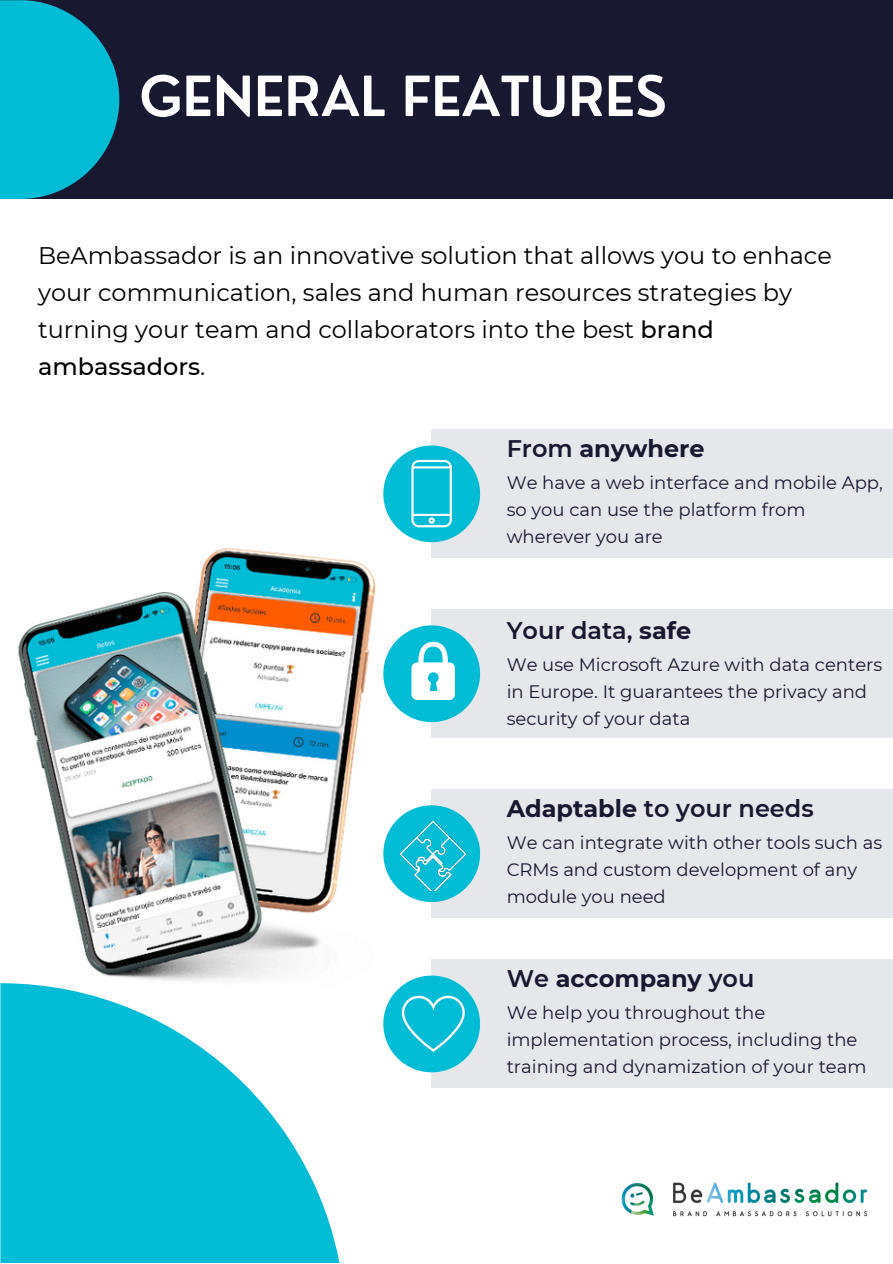
<style>
.page{position:relative;width:893px;height:1264px;background:#fff}
.page>*{position:absolute;margin:0;border:0;box-sizing:border-box;transform-origin:0 0}
.t1{font:600 54px "Nourd";color:#fff}
.t2{font:24px/37px "Montserrat";color:#000}
.t3{font:600 24px "Montserrat";color:#181830}
.t4{font:700 24px "Montserrat";color:#181830}
.t5{font:18px/27px "Montserrat";color:#181830}
.s1{font-weight:500}
.s2{font-weight:600}
.s3{font-weight:700}
</style>
<div class="page">
<div style="left:0;top:0;width:892px;height:199px;background:#181830"></div>
<svg style="left:0;top:0;width:119px;height:199px"></svg>
<img style="left:18px;top:547px;width:358px;height:434px">
<svg style="left:0;top:983px;width:340px;height:279px;fill:#00bcd4"></svg>
<div style="left:431px;top:429px;width:461px;height:129px;background:#e6e7eb"></div>
<div style="left:431px;top:609px;width:461px;height:128px;background:#e6e7eb"></div>
<div style="left:431px;top:789px;width:461px;height:128px;background:#e6e7eb"></div>
<svg style="left:383px;top:805px;width:97px;height:97px"></svg>
<svg style="left:383px;top:445px;width:97px;height:97px"></svg>
<svg style="left:383px;top:625px;width:97px;height:97px"></svg>
<img style="left:400px;top:821px;width:66px;height:69px">
<img style="left:621px;top:1182px;width:247px;height:35px">
<div style="left:431px;top:959px;width:461px;height:129px;background:#e6e7eb"></div>
<svg style="left:383px;top:975px;width:97px;height:97px"></svg>
<p class="t1" style="left:139px;top:62px;width:529px">GENERAL FEATURES</p>
<p class="t2" style="left:38px;top:237px;width:795px">BeAmbassador is an innovative solution that allows you to enhace your communication, sales and human resources strategies by turning your team and collaborators into the best <span class="s1">brand ambassadors</span>.</p>
<p class="t4" style="left:506px;top:434px;width:199px"><span class="s2">From</span> anywhere</p>
<p class="t5" style="left:506px;top:469px;width:377px">We have a web interface and mobile App, so you can use the platform from wherever you are</p>
<p class="t3" style="left:506px;top:615px;width:186px">Your data, <span class="s3">safe</span></p>
<p class="t5" style="left:506px;top:650px;width:377px">We use Microsoft Azure with data centers in Europe. It guarantees the privacy and security of your data</p>
<p class="t3" style="left:506px;top:793px;width:308px"><span class="s3">Adaptable</span> to your needs</p>
<p class="t5" style="left:506px;top:829px;width:377px">We can integrate with other tools such as<br>CRMs and custom development of any module you need</p>
<p class="t4" style="left:506px;top:964px;width:249px"><span class="s2">We</span> accompany <span class="s2">you</span></p>
<p class="t5" style="left:506px;top:999px;width:361px">We help you throughout the implementation process, including the training and dynamization of your team</p>
</div>
